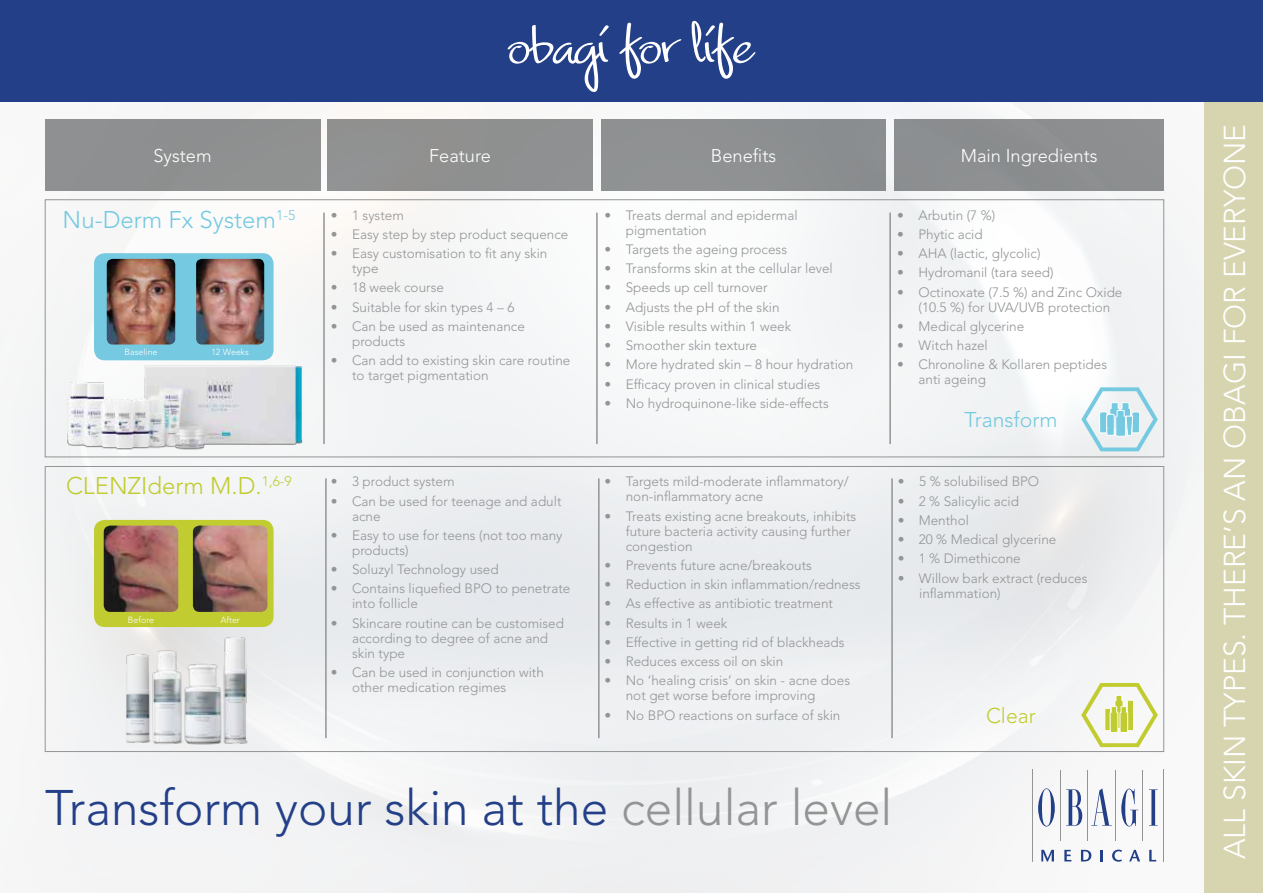
<style>
.page{position:relative;width:1263px;height:893px;background:#f2f3f4}
.page>*{position:absolute;margin:0;border:0;box-sizing:border-box;transform-origin:0 0}
.t1{font:300 49.5px "Avenir LT Std";color:#233f88}
.t2{font:300 30px "Avenir LT Std";color:#fff}
.t3{font:300 24px "Avenir LT Std";color:#c1cc30}
.t4{font:300 24px "Avenir LT Std";color:#75c9e0}
.t5{font:300 21.15px "Avenir LT Std";color:#75c9e0}
.t6{font:300 21.15px "Avenir LT Std";color:#c1cc30}
.t7{font:300 18.3px "Avenir LT Std";color:#fff}
.t8{font:300 13.5px/15px "Avenir LT Std";color:#929495}
.t9{font:300 8.85px "Avenir LT Std";color:#fff}
.s1{color:#929495}
</style>
<div class="page">
<div style="left:1205px;top:0;width:58px;height:893px;background:#d7d5af"></div>
<div style="left:894px;top:119px;width:270px;height:72px;background:#929495"></div>
<div style="left:327px;top:119px;width:265px;height:72px;background:#929495"></div>
<div style="left:601px;top:119px;width:285px;height:72px;background:#929495"></div>
<div style="left:45px;top:119px;width:276px;height:72px;background:#929495"></div>
<svg style="left:1081px;top:683px;width:77px;height:64px"></svg>
<img style="left:52px;top:352px;width:262px;height:105px">
<hr style="left:1115px;top:770px;width:1px;height:71px;background:#929495">
<hr style="left:1060px;top:770px;width:1px;height:71px;background:#929495">
<hr style="left:1087px;top:770px;width:1px;height:71px;background:#929495">
<hr style="left:1142px;top:770px;width:1px;height:71px;background:#929495">
<hr style="left:1163px;top:770px;width:1px;height:92px;background:#929495">
<svg style="left:1038px;top:788px;width:17px;height:39px"></svg>
<svg style="left:1066px;top:789px;width:16px;height:37px"></svg>
<svg style="left:1091px;top:788px;width:21px;height:38px"></svg>
<svg style="left:1121px;top:788px;width:17px;height:39px"></svg>
<svg style="left:1149px;top:789px;width:8px;height:37px"></svg>
<svg style="left:1041px;top:850px;width:13px;height:11px"></svg>
<svg style="left:1064px;top:850px;width:7px;height:11px"></svg>
<svg style="left:1081px;top:850px;width:10px;height:11px"></svg>
<svg style="left:1100px;top:850px;width:3px;height:11px"></svg>
<svg style="left:1112px;top:850px;width:10px;height:12px"></svg>
<svg style="left:1129px;top:850px;width:11px;height:11px"></svg>
<svg style="left:1149px;top:850px;width:7px;height:11px"></svg>
<hr style="left:1032px;top:770px;width:1px;height:92px;background:#929495">
<div style="left:0;top:0;width:1263px;height:102px;background:#233f88"></div>
<svg style="left:508px;top:25px;width:101px;height:67px"></svg>
<svg style="left:619px;top:23px;width:62px;height:56px"></svg>
<svg style="left:691px;top:21px;width:64px;height:58px"></svg>
<svg style="left:1081px;top:387px;width:77px;height:64px"></svg>
<hr style="left:323px;top:213px;width:2px;height:231px;background:#929495">
<hr style="left:596px;top:213px;width:2px;height:231px;background:#929495">
<hr style="left:889px;top:213px;width:2px;height:231px;background:#929495">
<hr style="left:325px;top:478px;width:2px;height:260px;background:#929495">
<hr style="left:598px;top:478px;width:2px;height:260px;background:#929495">
<hr style="left:891px;top:478px;width:2px;height:260px;background:#929495">
<img style="left:125px;top:650px;width:20px;height:93px">
<img style="left:145px;top:635px;width:111px;height:110px">
<div style="left:94px;top:253px;width:180px;height:107px;background:#75c9e0;border-radius:11px"></div>
<img style="left:107px;top:259px;width:68px;height:85px">
<img style="left:196px;top:259px;width:68px;height:85px">
<div style="left:94px;top:520px;width:180px;height:107px;background:#c1cc30;border-radius:11px"></div>
<img style="left:104px;top:526px;width:74px;height:86px">
<img style="left:193px;top:526px;width:74px;height:86px">
<h3 class="t7" style="left:153px;top:145px;width:60px">System</h3>
<h3 class="t7" style="left:429px;top:145px;width:63px">Feature</h3>
<h3 class="t7" style="left:711px;top:145px;width:67px">Benefits</h3>
<h3 class="t7" style="left:961px;top:145px;width:138px">Main I ngredients</h3>
<h3 class="t4" style="left:63px;top:205px;width:234px">Nu-Derm Fx System<sup>1-5</sup></h3>
<p class="t8" style="left:331px;top:208px;width:75px">• 1 system</p>
<p class="t8" style="left:331px;top:227px;width:239px">• Easy step by step product sequence</p>
<p class="t8" style="left:352px;top:246px;width:197px;text-indent:-21px">• Easy customisation to fit any skin type</p>
<p class="t8" style="left:331px;top:280px;width:115px">• 18 week course</p>
<p class="t8" style="left:331px;top:300px;width:185px">• Suitable for skin types 4 – 6</p>
<p class="t8" style="left:352px;top:319px;width:174px;text-indent:-21px">• Can be used as maintenance products</p>
<p class="t8" style="left:352px;top:353px;width:220px;text-indent:-21px">• Can add to existing skin care routine to target pigmentation</p>
<p class="t9" style="left:124px;top:346px;width:35px">Baseline</p>
<p class="t9" style="left:211px;top:346px;width:39px">12 Weeks</p>
<h3 class="t3" style="left:66px;top:472px;width:227px">CLENZIderm M.D.<sup>1,6-9</sup></h3>
<p class="t8" style="left:331px;top:474px;width:125px">• 3 product system</p>
<p class="t8" style="left:352px;top:494px;width:211px;text-indent:-21px">• Can be used for teenage and adult acne</p>
<p class="t8" style="left:352px;top:528px;width:212px;text-indent:-21px">• Easy to use for teens (not too many products)</p>
<p class="t8" style="left:331px;top:562px;width:169px">• Soluzyl Technology used</p>
<p class="t8" style="left:352px;top:581px;width:220px;text-indent:-21px">• Contains liquefied BPO to penetrate into follicle</p>
<p class="t8" style="left:352px;top:616px;width:213px;text-indent:-21px">• Skincare routine can be customised according to degree of acne and skin type</p>
<p class="t8" style="left:352px;top:665px;width:193px;text-indent:-21px">• Can be used in conjunction with other medication regimes</p>
<p class="t9" style="left:128px;top:614px;width:28px">Before</p>
<p class="t9" style="left:220px;top:614px;width:21px">After</p>
<p class="t8" style="left:626px;top:208px;width:173px;text-indent:-21px">• Treats dermal and epidermal pigmentation</p>
<p class="t8" style="left:604px;top:242px;width:184px">• Targets the ageing process</p>
<p class="t8" style="left:604px;top:261px;width:230px">• Transforms skin at the cellular level</p>
<p class="t8" style="left:604px;top:280px;width:165px">• Speeds up cell turnover</p>
<p class="t8" style="left:604px;top:300px;width:177px">• Adjusts the pH of the skin</p>
<p class="t8" style="left:604px;top:319px;width:188px">• Visible results within 1 week</p>
<p class="t8" style="left:604px;top:338px;width:154px">• Smoother skin texture</p>
<p class="t8" style="left:604px;top:357px;width:250px">• More hydrated skin – 8 hour hydration</p>
<p class="t8" style="left:604px;top:377px;width:217px">• Efficacy proven in clinical studies</p>
<p class="t8" style="left:604px;top:396px;width:226px">• No hydroquinone-like side-effects</p>
<p class="t8" style="left:626px;top:474px;width:225px;text-indent:-21px">• Targets mild-moderate inflammatory/ non-inflammatory acne</p>
<p class="t8" style="left:626px;top:509px;width:232px;text-indent:-21px">• Treats existing acne breakouts, inhibits future bacteria activity causing further congestion</p>
<p class="t8" style="left:604px;top:558px;width:209px">• Prevents future acne/breakouts</p>
<p class="t8" style="left:604px;top:577px;width:258px">• Reduction in skin inflammation/redness</p>
<p class="t8" style="left:604px;top:596px;width:230px">• As effective as antibiotic treatment</p>
<p class="t8" style="left:604px;top:616px;width:124px">• Results in 1 week</p>
<p class="t8" style="left:604px;top:635px;width:242px">• Effective in getting rid of blackheads</p>
<p class="t8" style="left:604px;top:654px;width:180px">• Reduces excess oil on skin</p>
<p class="t8" style="left:626px;top:673px;width:226px;text-indent:-21px">• No ‘healing crisis’ on skin - acne does not get worse before improving</p>
<p class="t8" style="left:604px;top:708px;width:237px">• No BPO reactions on surface of skin</p>
<p class="t8" style="left:897px;top:208px;width:100px">• Arbutin (7 %)</p>
<p class="t8" style="left:897px;top:227px;width:87px">• Phytic acid</p>
<p class="t8" style="left:897px;top:246px;width:145px">• AHA (lactic, glycolic)</p>
<p class="t8" style="left:897px;top:265px;width:158px">• Hydromanil (tara seed)</p>
<p class="t8" style="left:918px;top:285px;width:205px;text-indent:-21px">• Octinoxate (7.5 %) and Zinc Oxide (10.5 %) for UVA/UVB protection</p>
<p class="t8" style="left:897px;top:319px;width:128px">• Medical glycerine</p>
<p class="t8" style="left:897px;top:338px;width:92px">• Witch hazel</p>
<p class="t8" style="left:918px;top:357px;width:190px;text-indent:-21px">• Chronoline &amp; Kollaren peptides anti ageing</p>
<h3 class="t5" style="left:964px;top:408px;width:95px">Transform</h3>
<p class="t8" style="left:898px;top:474px;width:143px">• 5 % solubilised BPO</p>
<p class="t8" style="left:898px;top:494px;width:123px">• 2 % Salicylic acid</p>
<p class="t8" style="left:898px;top:513px;width:73px">• Menthol</p>
<p class="t8" style="left:898px;top:532px;width:160px">• 20 % Medical glycerine</p>
<p class="t8" style="left:898px;top:551px;width:124px">• 1 % Dimethicone</p>
<p class="t8" style="left:919px;top:571px;width:170px;text-indent:-21px">• Willow bark extract (reduces inflammation)</p>
<h3 class="t6" style="left:986px;top:703px;width:51px">Clear</h3>
<h1 class="t1" style="left:45px;top:779px;width:849px">Transform your skin at the <span class="s1">cellular level</span></h1>
<h2 class="t2" style="left:1217px;top:859px;width:734px;rotate:-90deg">All skintypes. There’san Obagi foreveryone</h2>
</div>
